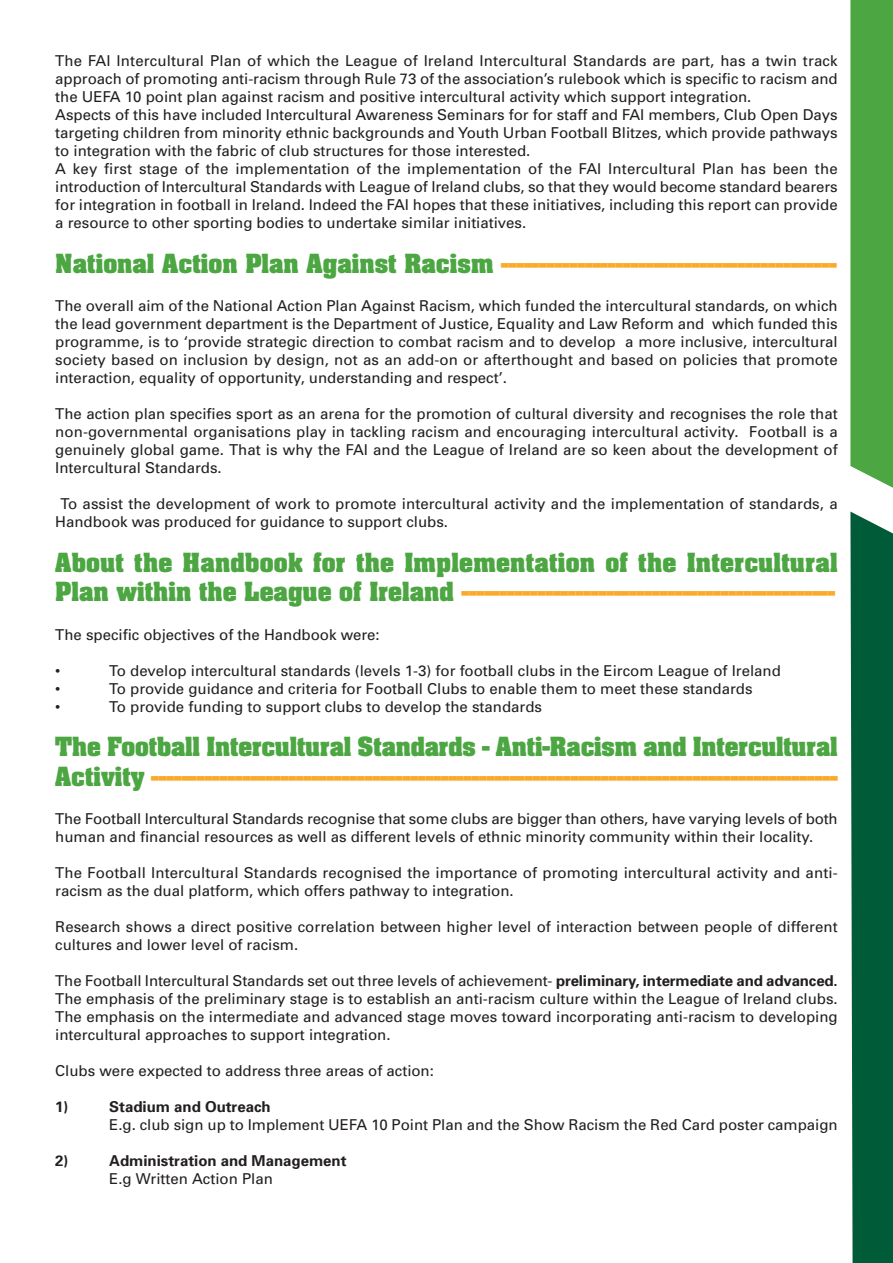
<style>
.page{position:relative;width:893px;height:1263px;background:#fff}
.page>*{position:absolute;margin:0;border:0;box-sizing:border-box;transform-origin:0 0}
.t1{font:700 22.5px/29.2px "Aachen";letter-spacing:-.005em;color:#faa92a}
.t2{font:700 22.5px/29.2px "Aachen";letter-spacing:.01em;color:#4ca642}
.t3{font:15px/18px "Univers";color:#231f20}
.t4{font:700 15px "Univers";color:#231f20}
.s1{color:#4ca642}
.s2{color:#faa92a}
.s3{font-weight:700}
</style>
<div class="page">
<div style="left:850px;top:0;width:43px;height:488px;background:#4ca642"></div>
<div style="left:850px;top:511px;width:43px;height:752px;background:#005b39"></div>
<p class="t3" style="left:55px;top:53px;width:784px">The FAI Intercultural Plan of which the League of Ireland Intercultural Standards are part, has a twin track approach of promoting anti-racism through Rule 73 of the association’s rulebook which is specific to racism and the UEFA 10 point plan against racism and positive intercultural activity which support integration.<br>Aspects of this have included Intercultural Awareness Seminars for for staff and FAI members, Club Open Days targeting children from minority ethnic backgrounds and Youth Urban Football Blitzes, which provide pathways to integration with the fabric of club structures for those interested.<br>A key first stage of the implementation of the implementation of the FAI Intercultural Plan has been the introduction of Intercultural Standards with League of Ireland clubs, so that they would become standard bearers for integration in football in Ireland. Indeed the FAI hopes that these initiatives, including this report can provide a resource to other sporting bodies to undertake similar initiatives.</p>
<h1 class="t1" style="left:55px;top:250px;width:783px"><span class="s1">National Action Plan Against Racism</span> --------------------------------------------</h1>
<p class="t3" style="left:55px;top:298px;width:784px;text-align:justify">The overall aim of the National Action Plan Against Racism, which funded the intercultural standards, on which the lead government department is the Department of Justice, Equality and Law Reform and which funded this programme, is to ‘provide strategic direction to combat racism and to develop a more inclusive, intercultural society based on inclusion by design, not as an add-on or afterthought and based on policies that promote interaction, equality of opportunity, understanding and respect’.</p>
<p class="t3" style="left:55px;top:406px;width:784px;text-align:justify">The action plan specifies sport as an arena for the promotion of cultural diversity and recognises the role that non-governmental organisations play in tackling racism and encouraging intercultural activity. Football is a genuinely global game. That is why the FAI and the League of Ireland are so keen about the development of Intercultural Standards.</p>
<p class="t3" style="left:55px;top:496px;width:784px;text-indent:5px">To assist the development of work to promote intercultural activity and the implementation of standards, a<br>Handbook was produced for guidance to support clubs.</p>
<h1 class="t2" style="left:55px;top:549px;width:784px">About the Handbook for the Implementation of the Intercultural<br>Plan within the League of Ireland <span class="s2">-------------------------------------------------</span></h1>
<p class="t3" style="left:55px;top:627px;width:326px">The specific objectives of the Handbook were:</p>
<p class="t3" style="left:55px;top:663px;width:7px">•</p>
<p class="t3" style="left:109px;top:663px;width:673px">To develop intercultural standards (levels 1-3) for football clubs in the Eircom League of Ireland</p>
<p class="t3" style="left:55px;top:681px;width:7px">•</p>
<p class="t3" style="left:109px;top:681px;width:645px">To provide guidance and criteria for Football Clubs to enable them to meet these standards</p>
<p class="t3" style="left:55px;top:699px;width:7px">•</p>
<p class="t3" style="left:109px;top:699px;width:434px">To provide funding to support clubs to develop the standards</p>
<h1 class="t1" style="left:55px;top:734px;width:784px"><span class="s1">The Football Intercultural Standards - Anti-Racism and Intercultural<br>Activity</span> ------------------------------------------------------------------------------------------</h1>
<p class="t3" style="left:55px;top:811px;width:784px">The Football Intercultural Standards recognise that some clubs are bigger than others, have varying levels of both human and financial resources as well as different levels of ethnic minority community within their locality.</p>
<p class="t3" style="left:55px;top:865px;width:784px">The Football Intercultural Standards recognised the importance of promoting intercultural activity and anti&shy;racism as the dual platform, which offers pathway to integration.</p>
<p class="t3" style="left:55px;top:919px;width:784px">Research shows a direct positive correlation between higher level of interaction between people of different cultures and lower level of racism.</p>
<p class="t3" style="left:55px;top:973px;width:784px;text-align:justify">The Football Intercultural Standards set out three levels of achievement- <span class="s3">preliminary, intermediate and advanced.<br></span>The emphasis of the preliminary stage is to establish an anti-racism culture within the League of Ireland clubs.<br>The emphasis on the intermediate and advanced stage moves toward incorporating anti-racism to developing intercultural approaches to support integration.</p>
<p class="t3" style="left:55px;top:1063px;width:380px">Clubs were expected to address three areas of action:</p>
<p class="t4" style="left:55px;top:1101px;width:15px">1)</p>
<p class="t4" style="left:109px;top:1101px;width:163px">Stadium and Outreach</p>
<p class="t3" style="left:109px;top:1117px;width:730px">E.g. club sign up to Implement UEFA 10 Point Plan and the Show Racism the Red Card poster campaign</p>
<p class="t4" style="left:55px;top:1155px;width:15px">2)</p>
<p class="t4" style="left:109px;top:1155px;width:239px">Administration and Management</p>
<p class="t3" style="left:109px;top:1171px;width:165px">E.g Written Action Plan</p>
</div>
